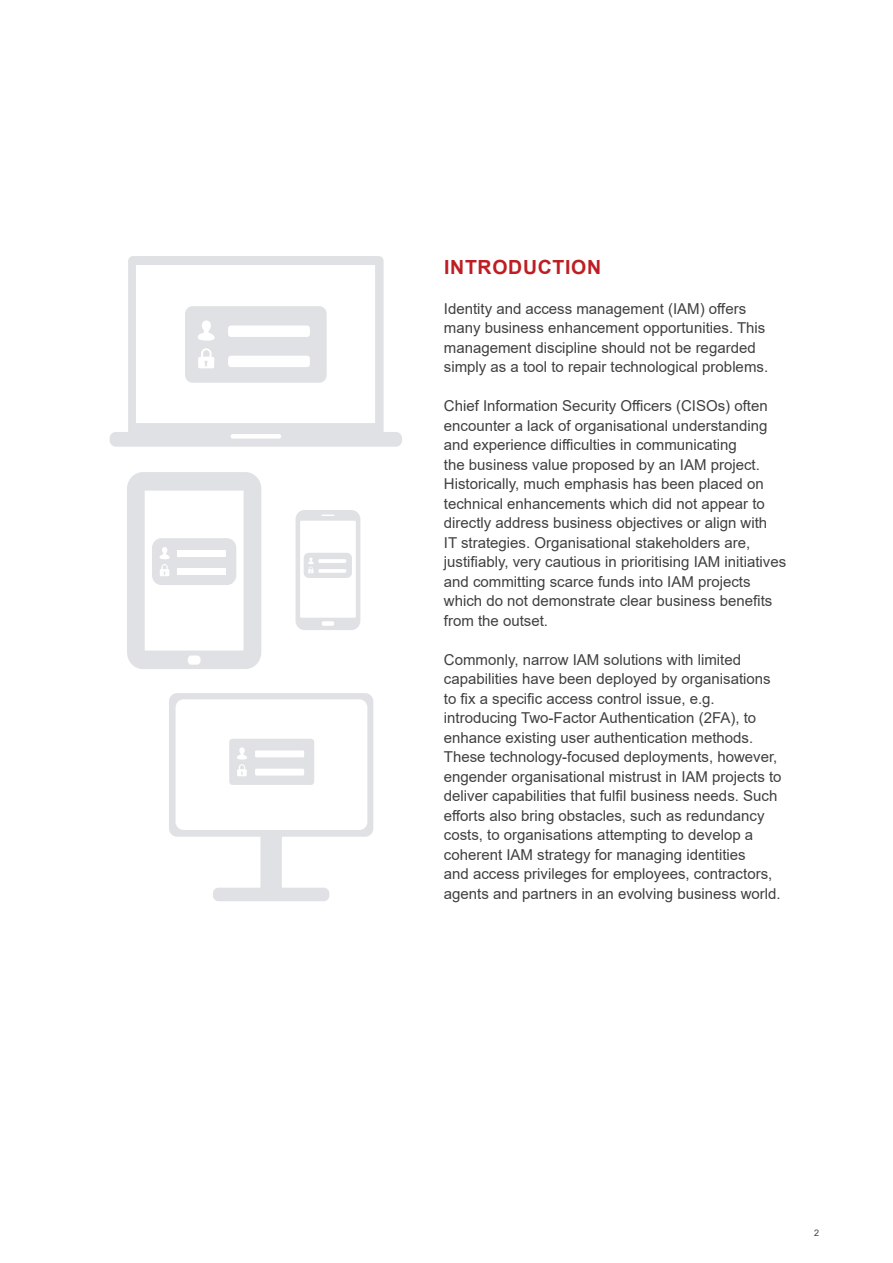
<style>
.page{position:relative;width:893px;height:1263px;background:#fff}
.page>*{position:absolute;margin:0;border:0;box-sizing:border-box;transform-origin:0 0}
.t1{font:700 19.5px "Arial";letter-spacing:.035em;color:#be1e23}
.t2{font:15px/19.5px "Arial";color:#404041}
.t3{font:9px "Arial";color:#404041}
</style>
<div class="page">
<svg style="left:110px;top:256px;width:292px;height:191px;fill:#e0e1e4"></svg>
<div style="left:136px;top:266px;width:239px;height:157px;background:#fff"></div>
<div style="left:230px;top:434px;width:51px;height:5px;background:#fff;border-radius:2px"></div>
<div style="left:185px;top:306px;width:142px;height:77px;background:#e0e1e4;border-radius:8px"></div>
<div style="left:228px;top:325px;width:82px;height:12px;background:#fff;border-radius:3px"></div>
<svg style="left:198px;top:320px;width:17px;height:21px"></svg>
<div style="left:228px;top:356px;width:82px;height:11px;background:#fff;border-radius:3px"></div>
<svg style="left:198px;top:348px;width:16px;height:20px"></svg>
<svg style="left:127px;top:472px;width:134px;height:197px"></svg>
<svg style="left:296px;top:510px;width:64px;height:120px"></svg>
<svg style="left:169px;top:693px;width:204px;height:208px"></svg>
<h1 class="t1" style="left:444px;top:253px;width:158px">INTRODUCTION</h1>
<p class="t2" style="left:444px;top:299px;width:326px">Identity and access management (IAM) offers many business enhancement opportunities. This management discipline should not be regarded simply as a tool to repair technological problems.</p>
<p class="t2" style="left:444px;top:396px;width:344px">Chief Information Security Officers (CISOs) often encounter a lack of organisational understanding and experience difficulties in communicating<br>the business value proposed by an IAM project.<br>Historically, much emphasis has been placed on technical enhancements which did not appear to directly address business objectives or align with<br>IT strategies. Organisational stakeholders are, justifiably, very cautious in prioritising IAM initiatives and committing scarce funds into IAM projects which do not demonstrate clear business benefits from the outset.</p>
<p class="t2" style="left:444px;top:650px;width:339px">Commonly, narrow IAM solutions with limited capabilities have been deployed by organisations to fix a specific access control issue, e.g. introducing Two-Factor Authentication (2FA), to enhance existing user authentication methods.<br>These technology-focused deployments, however, engender organisational mistrust in IAM projects to deliver capabilities that fulfil business needs. Such efforts also bring obstacles, such as redundancy costs, to organisations attempting to develop a coherent IAM strategy for managing identities<br>and access privileges for employees, contractors, agents and partners in an evolving business world.</p>
<p class="t3" style="left:814px;top:1227px;width:7px">2</p>
</div>
